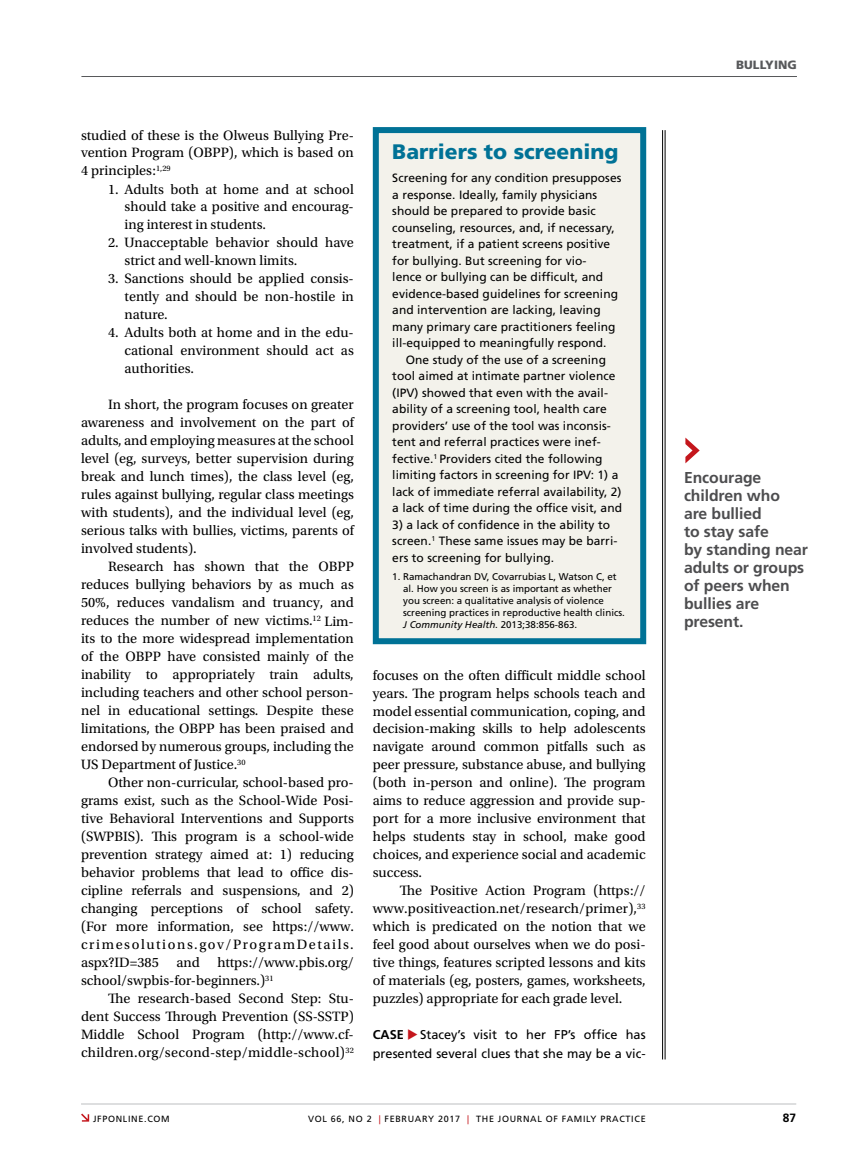
<style>
.page{position:relative;width:851px;height:1161px;background:#fff}
.page>*{position:absolute;margin:0;border:0;box-sizing:border-box;transform-origin:0 0}
.t1{font:900 21px "Frutiger LT Std";color:#007296}
.t2{font:700 15.75px/18px "Frutiger LT Std";letter-spacing:-.005em;color:#4d4d4f}
.t3{font:14.25px/18px "Utopia Std";color:#000;text-align:justify}
.t4{font:12.75px/18px "Frutiger LT Std";color:#000}
.t5{font:12px/16.5px "Frutiger LT Std";letter-spacing:.005em;color:#000}
.t6{font:900 12px "Frutiger LT Std";letter-spacing:.01em;color:#58595b}
.t7{font:700 12px "Frutiger LT Std";color:#000}
.t8{font:9.75px/12px "Frutiger LT Std";color:#000}
.t9{font:9px "Frutiger LT Std";letter-spacing:.075em;color:#000}
.s1{font-style:italic}
.s2{font-weight:700}
.s3{color:#c4161c}
</style>
<div class="page">
<hr style="left:81px;top:76px;width:716px;height:1px;background:#58595b">
<svg style="left:81px;top:1114px;width:8px;height:8px"></svg>
<hr style="left:81px;top:1104px;width:715px;height:1px;background:#bcbec0">
<hr style="left:664px;top:130px;width:1px;height:929px;background:#000">
<hr style="left:662px;top:130px;width:1px;height:929px;background:#000">
<div style="left:376px;top:130px;width:267px;height:511px;background:#f3f2eb"></div>
<div style="left:373px;top:127px;width:273px;height:517px;border:6px solid #007296"></div>
<svg style="left:685px;top:438px;width:14px;height:25px"></svg>
<p class="t3" style="left:81px;top:126px;width:274px">studied of these is the Olweus Bullying Pre&shy;vention Program (OBPP), which is based on 4 principles:<sup>1,29</sup></p>
<p class="t3" style="left:125px;top:180px;width:231px;text-indent:-17px">1. Adults both at home and at school should take a positive and encourag&shy;ing interest in students.</p>
<p class="t3" style="left:125px;top:234px;width:231px;text-indent:-17px">2. Unacceptable behavior should have strict and well-known limits.</p>
<p class="t3" style="left:125px;top:270px;width:231px;text-indent:-17px">3. Sanctions should be applied consis&shy;tently and should be non-hostile in nature.</p>
<p class="t3" style="left:125px;top:324px;width:231px;text-indent:-17px">4. Adults both at home and in the edu&shy;cational environment should act as authorities.</p>
<p class="t3" style="left:81px;top:396px;width:274px;text-indent:27px">In short, the program focuses on greater awareness and involvement on the part of adults, and employing measures at the school level (eg, surveys, better supervision during break and lunch times), the class level (eg, rules against bullying, regular class meetings with students), and the individual level (eg, serious talks with bullies, victims, parents of involved students).</p>
<p class="t3" style="left:81px;top:558px;width:274px;text-indent:27px">Research has shown that the OBPP reduces bullying behaviors by as much as 50%, reduces vandalism and truancy, and reduces the number of new victims.<sup>12</sup> Lim&shy;its to the more widespread implementation of the OBPP have consisted mainly of the inability to appropriately train adults, including teachers and other school person&shy;nel in educational settings. Despite these limitations, the OBPP has been praised and endorsed by numerous groups, including the US Department of Justice.<sup>30</sup></p>
<p class="t3" style="left:81px;top:774px;width:274px;text-indent:27px">Other non-curricular, school-based pro&shy;grams exist, such as the School-Wide Posi&shy;tive Behavioral Interventions and Supports (SWPBIS). This program is a school-wide prevention strategy aimed at: 1) reducing behavior problems that lead to office dis&shy;cipline referrals and suspensions, and 2) changing perceptions of school safety. (For more information, see https://www. crimesolutions.gov/ProgramDetails. aspx?ID=385 and https://www.pbis.org/ school/swpbis-for-beginners.)<sup>31</sup></p>
<p class="t3" style="left:81px;top:990px;width:274px;text-indent:27px">The research-based Second Step: Stu&shy;dent Success Through Prevention (SS-SSTP)<br>Middle School Program (http://www.cf&shy;children.org/second-step/middle-school)<sup>32</sup></p>
<h1 class="t1" style="left:392px;top:139px;width:228px">Barriers to screening</h1>
<p class="t5" style="left:392px;top:170px;width:230px">Screening for any condition presupposes a response. Ideally, family physicians should be prepared to provide basic counseling, resources, and, if necessary, treatment, if a patient screens positive for bullying. But screening for vio-<br>lence or bullying can be difficult, and evidence-based guidelines for screening and intervention are lacking, leaving many primary care practitioners feeling ill-equipped to meaningfully respond.</p>
<p class="t5" style="left:392px;top:351px;width:231px;text-indent:14px">One study of the use of a screening tool aimed at intimate partner violence (IPV) showed that even with the avail&shy;ability of a screening tool, health care providers’ use of the tool was inconsis&shy;tent and referral practices were inef&shy;fective.<sup>1</sup> Providers cited the following limiting factors in screening for IPV: 1) a lack of immediate referral availability, 2) a lack of time during the office visit, and</p>
<p class="t5" style="left:392px;top:516px;width:226px">3) a lack of confidence in the ability to screen.<sup>1</sup> These same issues may be barri&shy;ers to screening for bullying.</p>
<p class="t8" style="left:403px;top:571px;width:223px;text-indent:-11px">1. Ramachandran DV, Covarrubias L, Watson C, et al. How you screen is as important as whether you screen: a qualitative analysis of violence screening practices in reproductive health clinics.<br><span class="s1">J Community Health</span>. 2013;38:856-863.</p>
<p class="t3" style="left:373px;top:666px;width:274px">focuses on the often difficult middle school years. The program helps schools teach and model essential communication, coping, and decision-making skills to help adolescents navigate around common pitfalls such as peer pressure, substance abuse, and bullying (both in-person and online). The program aims to reduce aggression and provide sup&shy;port for a more inclusive environment that helps students stay in school, make good choices, and experience social and academic success.</p>
<p class="t3" style="left:373px;top:882px;width:274px;text-indent:27px">The Positive Action Program (https:// www.positiveaction.net/research/primer),<sup>33 </sup>which is predicated on the notion that we feel good about ourselves when we do posi&shy;tive things, features scripted lessons and kits of materials (eg, posters, games, worksheets, puzzles) appropriate for each grade level.</p>
<p class="t4" style="left:373px;top:1026px;width:274px"><span class="s2">CASE</span> <span class="s3">◆</span>Stacey’s visit to her FP’s office has presented several clues that she may be a vic-</p>
<p class="t6" style="left:736px;top:58px;width:62px">BULLYING</p>
<p class="t2" style="left:684px;top:468px;width:125px">Encourage children who<br>are bullied<br>to stay safe<br>by standing near adults or groups of peers when bullies are present.</p>
<p class="t9" style="left:93px;top:1113px;width:78px">JFPONLINE.COM</p>
<p class="t9" style="left:308px;top:1113px;width:339px">VOL 66, NO 2 <span class="s3">|</span> FEBRUARY 2017 <span class="s3">|</span> THE JOURNAL OF FAMILY PRACTICE</p>
<p class="t7" style="left:782px;top:1111px;width:15px">87</p>
</div>
